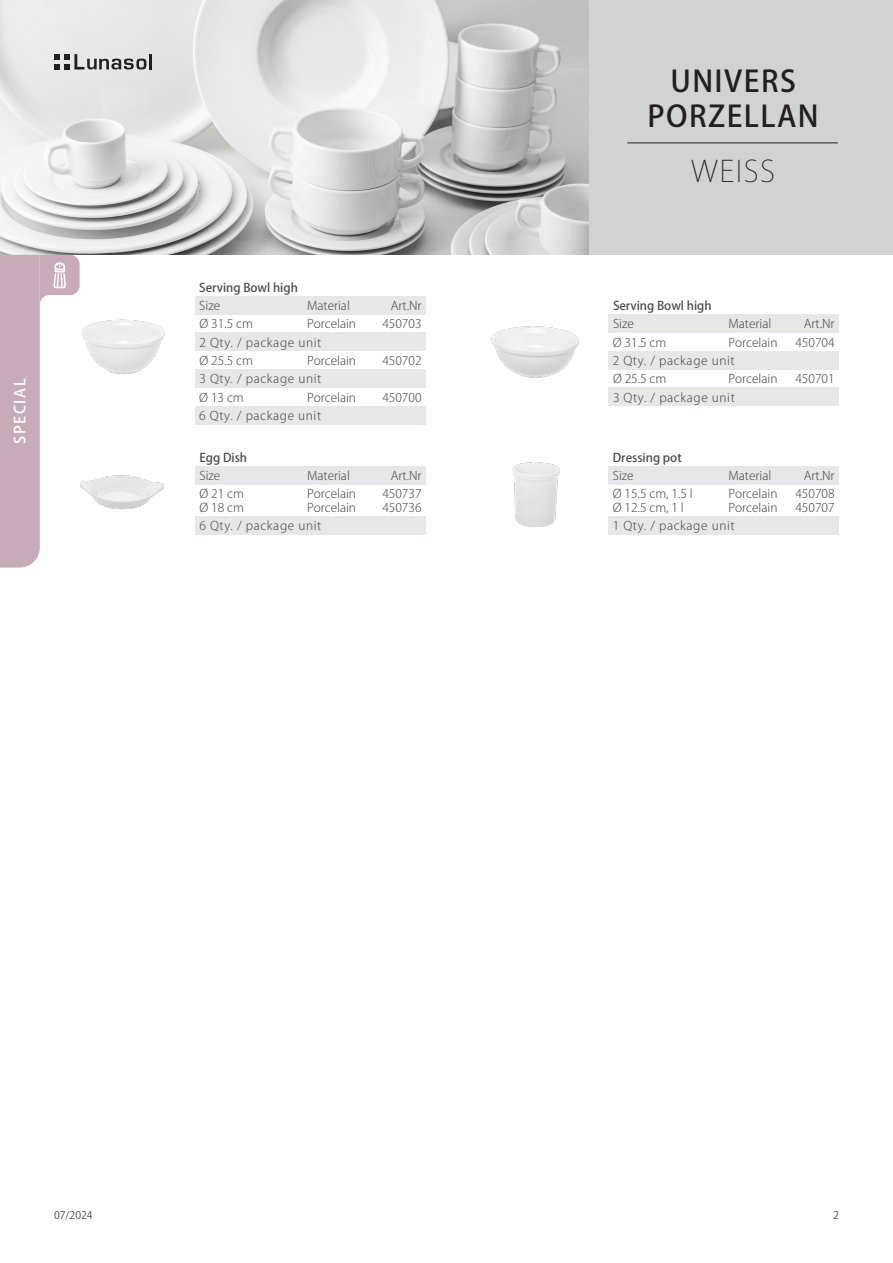
<style>
.page{position:relative;width:893px;height:1263px;background:#fff}
.page>*{position:absolute;margin:0;border:0;box-sizing:border-box;transform-origin:0 0}
.t1{font:500 29.4px/35.2px "Koz Go Pr 6 N";letter-spacing:.05em;color:#231f20;text-align:center}
.t2{font:200 29.4px "Koz Go Pr 6 N";letter-spacing:.05em;color:#231f20}
.t3{font:500 15px "Koz Go Pr 6 N";letter-spacing:.1em;color:#fff}
.t4{font:300 12px "Koz Go Pr 6 N";color:#4d4d4c}
.t5{font:300 12px "Koz Go Pr 6 N";letter-spacing:.05em;color:#4d4d4c}
.t6{font:500 12px "Koz Go Pr 6 N";color:#4d4d4c}
.t7{font:10.5px "Koz Go Pr 6 N";color:#4d4d4c}
</style>
<div class="page">
<div style="left:588px;top:0;width:305px;height:255px;background:#d1d2d4"></div>
<img style="left:0;top:0;width:589px;height:255px">
<hr style="left:627px;top:143px;width:211px;height:1px;background:#231f20">
<hr style="left:149px;top:54px;width:3px;height:15px;background:#231f20">
<svg style="left:54px;top:54px;width:92px;height:15px"></svg>
<div style="left:195px;top:466px;width:231px;height:19px;background:#e6e7e9"></div>
<div style="left:195px;top:516px;width:231px;height:18px;background:#e6e7e9"></div>
<img style="left:80px;top:475px;width:84px;height:34px">
<div style="left:608px;top:466px;width:231px;height:19px;background:#e6e7e9"></div>
<div style="left:608px;top:516px;width:231px;height:18px;background:#e6e7e9"></div>
<img style="left:512px;top:462px;width:48px;height:65px">
<div style="left:608px;top:315px;width:231px;height:18px;background:#e6e7e9"></div>
<div style="left:608px;top:351px;width:231px;height:18px;background:#e6e7e9"></div>
<img style="left:491px;top:326px;width:88px;height:52px">
<div style="left:608px;top:388px;width:231px;height:18px;background:#e6e7e9"></div>
<div style="left:195px;top:296px;width:230px;height:18px;background:#e6e7e9"></div>
<div style="left:195px;top:333px;width:231px;height:18px;background:#e6e7e9"></div>
<img style="left:82px;top:319px;width:83px;height:56px">
<div style="left:195px;top:369px;width:231px;height:19px;background:#e6e7e9"></div>
<div style="left:195px;top:406px;width:230px;height:18px;background:#e6e7e9"></div>
<svg style="left:0;top:255px;width:80px;height:312px"></svg>
<p class="t3" style="left:12px;top:444px;width:66px;rotate:-90deg">SPECIAL</p>
<p class="t6" style="left:199px;top:281px;width:100px">Serving Bowl high</p>
<p class="t4" style="left:199px;top:299px;width:22px">Size</p>
<p class="t4" style="left:307px;top:299px;width:44px">Material</p>
<p class="t4" style="left:199px;top:317px;width:55px">Ø 31.5 cm</p>
<p class="t4" style="left:307px;top:317px;width:51px">Porcelain</p>
<p class="t5" style="left:199px;top:335px;width:123px">2 Qty. / package unit</p>
<p class="t4" style="left:199px;top:354px;width:55px">Ø 25.5 cm</p>
<p class="t4" style="left:307px;top:354px;width:51px">Porcelain</p>
<p class="t5" style="left:199px;top:372px;width:123px">3 Qty. / package unit</p>
<p class="t4" style="left:199px;top:390px;width:46px">Ø 13 cm</p>
<p class="t4" style="left:307px;top:390px;width:51px">Porcelain</p>
<p class="t5" style="left:199px;top:409px;width:123px">6 Qty. / package unit</p>
<p class="t6" style="left:199px;top:451px;width:49px">Egg Dish</p>
<p class="t4" style="left:199px;top:469px;width:22px">Size</p>
<p class="t4" style="left:199px;top:486px;width:46px">Ø 21 cm</p>
<p class="t4" style="left:199px;top:501px;width:46px">Ø 18 cm</p>
<p class="t4" style="left:307px;top:469px;width:44px">Material</p>
<p class="t4" style="left:307px;top:486px;width:51px">Porcelain</p>
<p class="t4" style="left:307px;top:501px;width:51px">Porcelain</p>
<p class="t5" style="left:199px;top:519px;width:123px">6 Qty. / package unit</p>
<p class="t4" style="left:391px;top:299px;width:32px">Art.Nr</p>
<p class="t4" style="left:382px;top:317px;width:41px">450703</p>
<p class="t4" style="left:382px;top:354px;width:41px">450702</p>
<p class="t4" style="left:382px;top:390px;width:41px">450700</p>
<p class="t4" style="left:391px;top:469px;width:32px">Art.Nr</p>
<p class="t4" style="left:382px;top:486px;width:41px">450737</p>
<p class="t4" style="left:382px;top:501px;width:41px">450736</p>
<h1 class="t1" style="left:647px;top:64px;width:173px">UNIVERS<br>PORZELLAN</h1>
<h1 class="t2" style="left:691px;top:155px;width:85px">WEISS</h1>
<p class="t6" style="left:613px;top:299px;width:100px">Serving Bowl high</p>
<p class="t4" style="left:613px;top:317px;width:22px">Size</p>
<p class="t4" style="left:728px;top:317px;width:44px">Material</p>
<p class="t4" style="left:613px;top:335px;width:55px">Ø 31.5 cm</p>
<p class="t4" style="left:728px;top:335px;width:51px">Porcelain</p>
<p class="t5" style="left:613px;top:354px;width:123px">2 Qty. / package unit</p>
<p class="t4" style="left:613px;top:372px;width:55px">Ø 25.5 cm</p>
<p class="t4" style="left:728px;top:372px;width:51px">Porcelain</p>
<p class="t5" style="left:613px;top:390px;width:123px">3 Qty. / package unit</p>
<p class="t4" style="left:804px;top:317px;width:32px">Art.Nr</p>
<p class="t4" style="left:795px;top:335px;width:41px">450704</p>
<p class="t4" style="left:795px;top:372px;width:41px">450701</p>
<p class="t6" style="left:613px;top:451px;width:70px">Dressing pot</p>
<p class="t4" style="left:613px;top:469px;width:22px">Size</p>
<p class="t4" style="left:613px;top:486px;width:81px">Ø 15.5 cm, 1.5 l</p>
<p class="t4" style="left:613px;top:501px;width:73px">Ø 12.5 cm, 1 l</p>
<p class="t4" style="left:728px;top:469px;width:44px">Material</p>
<p class="t4" style="left:728px;top:486px;width:51px">Porcelain</p>
<p class="t4" style="left:728px;top:501px;width:51px">Porcelain</p>
<p class="t5" style="left:613px;top:519px;width:123px">1 Qty. / package unit</p>
<p class="t4" style="left:804px;top:469px;width:32px">Art.Nr</p>
<p class="t4" style="left:795px;top:486px;width:41px">450708</p>
<p class="t4" style="left:795px;top:501px;width:41px">450707</p>
<p class="t7" style="left:54px;top:1209px;width:40px">07/2024</p>
<p class="t7" style="left:833px;top:1209px;width:7px">2</p>
</div>
